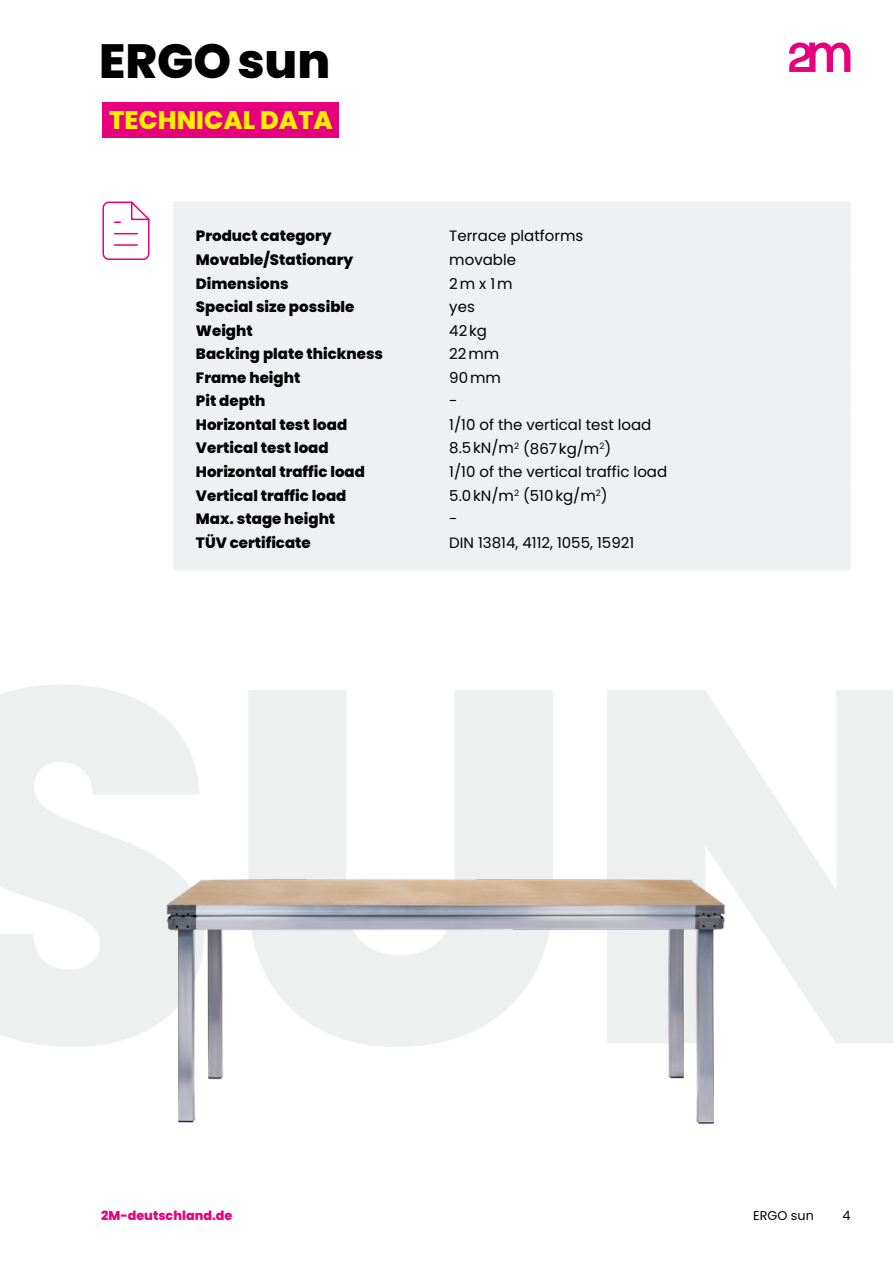
<style>
.page{position:relative;width:893px;height:1263px;background:#fff}
.page>*{position:absolute;margin:0;border:0;box-sizing:border-box;transform-origin:0 0}
.t1{font:800 48px "Poppins";color:#000}
.t2{font:800 25.5px "Poppins";color:#ffed00}
.t3{font:800 15px "Poppins";color:#000}
.t4{font:15px "Poppins";color:#000}
.t5{font:800 12.75px "Poppins";color:#e6007d}
.t6{font:12.75px "Poppins";color:#000}
</style>
<div class="page">
<svg style="left:789px;top:43px;width:61px;height:29px"></svg>
<svg style="left:102px;top:201px;width:48px;height:59px"></svg>
<img style="left:166px;top:879px;width:559px;height:245px">
<div style="left:196px;top:224px;width:632px;height:324px;background:#eff0f1"></div>
<div style="left:173px;top:202px;width:253px;height:22px;background:#eff0f1"></div>
<div style="left:173px;top:224px;width:23px;height:22px;background:#eff0f1"></div>
<div style="left:426px;top:202px;width:23px;height:22px;background:#eff0f1"></div>
<div style="left:449px;top:202px;width:371px;height:22px;background:#eff0f1"></div>
<div style="left:820px;top:202px;width:30px;height:22px;background:#eff0f1"></div>
<div style="left:828px;top:224px;width:22px;height:22px;background:#eff0f1"></div>
<div style="left:173px;top:246px;width:23px;height:23px;background:#eff0f1"></div>
<div style="left:828px;top:246px;width:22px;height:23px;background:#eff0f1"></div>
<div style="left:173px;top:269px;width:23px;height:24px;background:#eff0f1"></div>
<div style="left:828px;top:269px;width:22px;height:24px;background:#eff0f1"></div>
<div style="left:173px;top:293px;width:23px;height:23px;background:#eff0f1"></div>
<div style="left:828px;top:293px;width:22px;height:23px;background:#eff0f1"></div>
<div style="left:173px;top:316px;width:23px;height:24px;background:#eff0f1"></div>
<div style="left:828px;top:316px;width:22px;height:24px;background:#eff0f1"></div>
<div style="left:173px;top:340px;width:23px;height:23px;background:#eff0f1"></div>
<div style="left:828px;top:340px;width:22px;height:23px;background:#eff0f1"></div>
<div style="left:173px;top:363px;width:23px;height:24px;background:#eff0f1"></div>
<div style="left:828px;top:363px;width:22px;height:24px;background:#eff0f1"></div>
<div style="left:173px;top:387px;width:23px;height:24px;background:#eff0f1"></div>
<div style="left:828px;top:387px;width:22px;height:24px;background:#eff0f1"></div>
<div style="left:173px;top:411px;width:23px;height:23px;background:#eff0f1"></div>
<div style="left:828px;top:411px;width:22px;height:23px;background:#eff0f1"></div>
<div style="left:173px;top:434px;width:23px;height:24px;background:#eff0f1"></div>
<div style="left:828px;top:434px;width:22px;height:24px;background:#eff0f1"></div>
<div style="left:173px;top:458px;width:23px;height:23px;background:#eff0f1"></div>
<div style="left:828px;top:458px;width:22px;height:23px;background:#eff0f1"></div>
<div style="left:173px;top:481px;width:23px;height:24px;background:#eff0f1"></div>
<div style="left:828px;top:481px;width:22px;height:24px;background:#eff0f1"></div>
<div style="left:173px;top:505px;width:23px;height:23px;background:#eff0f1"></div>
<div style="left:828px;top:505px;width:22px;height:23px;background:#eff0f1"></div>
<div style="left:173px;top:528px;width:23px;height:20px;background:#eff0f1"></div>
<div style="left:828px;top:528px;width:22px;height:20px;background:#eff0f1"></div>
<div style="left:173px;top:548px;width:253px;height:22px;background:#eff0f1"></div>
<div style="left:426px;top:548px;width:23px;height:22px;background:#eff0f1"></div>
<div style="left:449px;top:548px;width:371px;height:22px;background:#eff0f1"></div>
<div style="left:820px;top:548px;width:30px;height:22px;background:#eff0f1"></div>
<div style="left:102px;top:102px;width:236px;height:35px;background:#e6007d"></div>
<h1 class="t1" style="left:99px;top:33px;width:233px">ERGOsun</h1>
<h2 class="t2" style="left:109px;top:105px;width:225px">TECHNICAL DATA</h2>
<p class="t3" style="left:196px;top:227px;width:137px">Product category</p>
<p class="t4" style="left:449px;top:227px;width:135px">Terrace platforms</p>
<p class="t3" style="left:196px;top:251px;width:159px">Movable/Stationary</p>
<p class="t4" style="left:449px;top:251px;width:68px">movable</p>
<p class="t3" style="left:196px;top:275px;width:94px">Dimensions</p>
<p class="t4" style="left:449px;top:275px;width:65px">2m x 1m</p>
<p class="t3" style="left:196px;top:298px;width:160px">Special size possible</p>
<p class="t4" style="left:449px;top:298px;width:27px">yes</p>
<p class="t3" style="left:196px;top:322px;width:58px">Weight</p>
<p class="t4" style="left:449px;top:322px;width:39px">42kg</p>
<p class="t3" style="left:196px;top:345px;width:189px">Backing plate thickness</p>
<p class="t4" style="left:449px;top:345px;width:52px">22mm</p>
<p class="t3" style="left:196px;top:369px;width:106px">Frame height</p>
<p class="t4" style="left:449px;top:369px;width:53px">90mm</p>
<p class="t3" style="left:196px;top:392px;width:71px">Pit depth</p>
<p class="t4" style="left:449px;top:392px;width:10px">-</p>
<p class="t3" style="left:196px;top:416px;width:153px">Horizontal test load</p>
<p class="t4" style="left:449px;top:416px;width:204px">1/10 of the vertical test load</p>
<p class="t3" style="left:196px;top:439px;width:134px">Vertical test load</p>
<p class="t4" style="left:449px;top:440px;width:163px">8.5kN/m<sup>2</sup> (867kg/m<sup>2</sup>)</p>
<p class="t3" style="left:196px;top:463px;width:171px">Horizontal traffic load</p>
<p class="t4" style="left:449px;top:463px;width:219px">1/10 of the vertical traffic load</p>
<p class="t3" style="left:196px;top:487px;width:152px">Vertical traffic load</p>
<p class="t4" style="left:449px;top:487px;width:160px">5.0kN/m<sup>2</sup> (510kg/m<sup>2</sup>)</p>
<p class="t3" style="left:196px;top:510px;width:141px">Max. stage height</p>
<p class="t4" style="left:449px;top:510px;width:10px">-</p>
<p class="t3" style="left:196px;top:534px;width:116px">TÜV certificate</p>
<p class="t4" style="left:449px;top:534px;width:186px">DIN 13814, 4112, 1055, 15921</p>
<p class="t5" style="left:101px;top:1208px;width:133px">2M-deutschland.de</p>
<p class="t6" style="left:753px;top:1208px;width:62px">ERGO sun</p>
<p class="t6" style="left:842px;top:1208px;width:10px">4</p>
</div>
